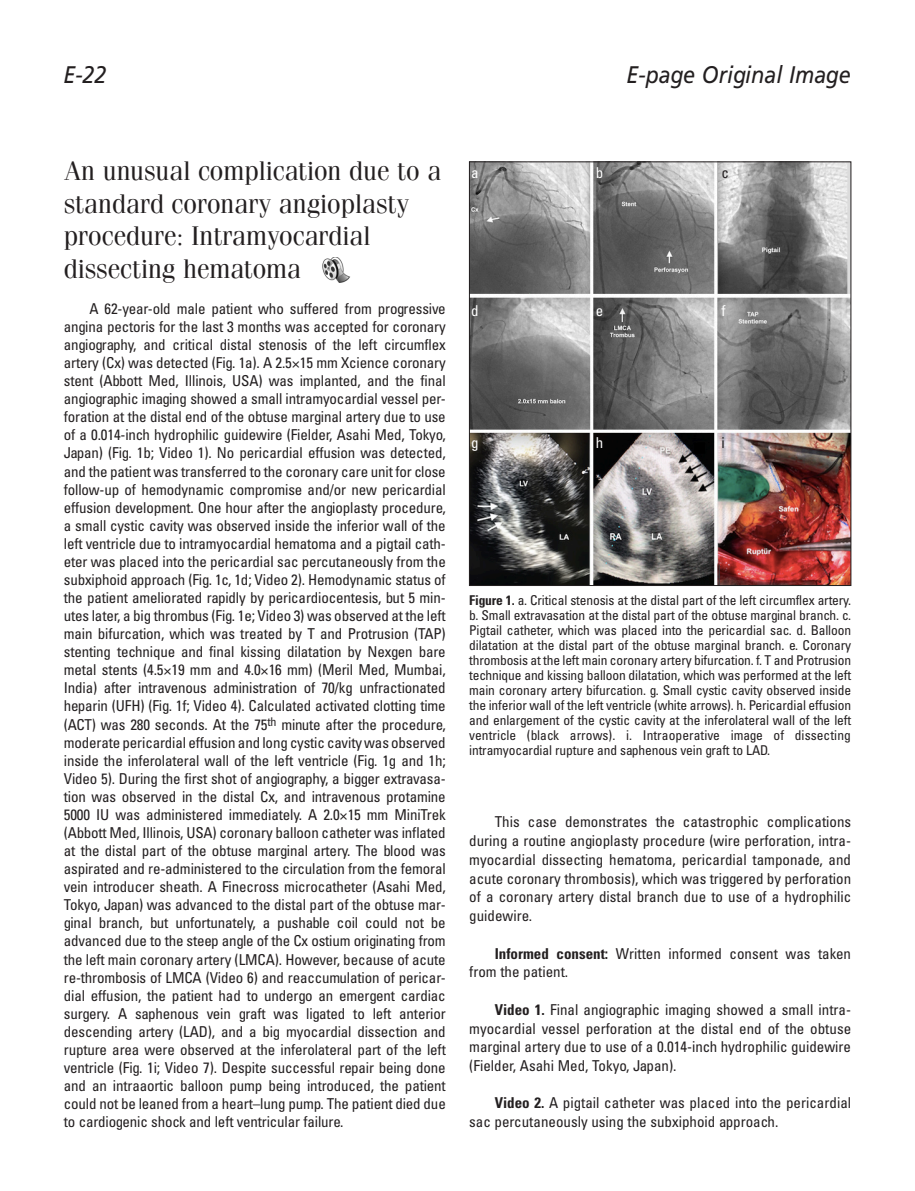
<style>
.page{position:relative;width:915px;height:1191px;background:#fff}
.page>*{position:absolute;margin:0;border:0;box-sizing:border-box;transform-origin:0 0}
.t1{font:27px/32.4px "Fenice Tr";color:#231f20}
.t2{font:24px "Frutiger Italic Tr";color:#231f20;scale:.9 1}
.t3{font:15px/18px "Univers Condensed Tr";color:#231f20;text-align:justify}
.t4{font:15px "Univers Condensed Tr";color:#fff}
.t5{font:13.5px/15px "Univers Condensed Tr";letter-spacing:-.01em;color:#231f20;text-align:justify}
.s1{font-family:"Univers Cond Bd Tr"}
</style>
<div class="page">
<img style="left:322px;top:257px;width:28px;height:25px">
<img style="left:471px;top:164px;width:377px;height:420px">
<p class="t2" style="left:63px;top:61px;width:50px">E-22</p>
<p class="t2" style="left:626px;top:61px;width:250px">E-page Original Image</p>
<p class="t1" style="left:64px;top:155px;width:379px">An unusual complication due to a standard coronary angioplasty procedure: Intramyocardial dissecting hematoma</p>
<p class="t3" style="left:64px;top:299px;width:383px;text-indent:26px">A 62-year-old male patient who suffered from progressive angina pectoris for the last 3 months was accepted for coronary angiography, and critical distal stenosis of the left circumflex artery (Cx) was detected (Fig. 1a). A 2.5 15 mm Xcience coronary stent (Abbott Med, Illinois, USA) was implanted, and the final angiographic imaging showed a small intramyocardial vessel per&shy;foration at the distal end of the obtuse marginal artery due to use of a 0.014-inch hydrophilic guidewire (Fielder, Asahi Med, Tokyo, Japan) (Fig. 1b; Video 1). No pericardial effusion was detected, and the patient was transferred to the coronary care unit for close follow-up of hemodynamic compromise and/or new pericardial effusion development. One hour after the angioplasty procedure, a small cystic cavity was observed inside the inferior wall of the left ventricle due to intramyocardial hematoma and a pigtail cath&shy;eter was placed into the pericardial sac percutaneously from the subxiphoid approach (Fig. 1c, 1d; Video 2). Hemodynamic status of the patient ameliorated rapidly by pericardiocentesis, but 5 min&shy;utes later, a big thrombus (Fig. 1e; Video 3) was observed at the left main bifurcation, which was treated by T and Protrusion (TAP) stenting technique and final kissing dilatation by Nexgen bare metal stents (4.5 19 mm and 4.0 16 mm) (Meril Med, Mumbai, India) after intravenous administration of 70/kg unfractionated heparin (UFH) (Fig. 1f; Video 4). Calculated activated clotting time (ACT) was 280 seconds. At the 75<sup>th</sup> minute after the procedure, moderate pericardial effusion and long cystic cavity was observed inside the inferolateral wall of the left ventricle (Fig. 1g and 1h; Video 5). During the first shot of angiography, a bigger extravasa&shy;tion was observed in the distal Cx, and intravenous protamine 5000 IU was administered immediately. A 2.0 15 mm MiniTrek (Abbott Med, Illinois, USA) coronary balloon catheter was inflated at the distal part of the obtuse marginal artery. The blood was aspirated and re-administered to the circulation from the femoral vein introducer sheath. A Finecross microcatheter (Asahi Med, Tokyo, Japan) was advanced to the distal part of the obtuse mar&shy;ginal branch, but unfortunately, a pushable coil could not be advanced due to the steep angle of the Cx ostium originating from the left main coronary artery (LMCA). However, because of acute re-thrombosis of LMCA (Video 6) and reaccumulation of pericar&shy;dial effusion, the patient had to undergo an emergent cardiac surgery. A saphenous vein graft was ligated to left anterior descending artery (LAD), and a big myocardial dissection and rupture area were observed at the inferolateral part of the left ventricle (Fig. 1i; Video 7). Despite successful repair being done and an intraaortic balloon pump being introduced, the patient could not be leaned from a heart–lung pump. The patient died due to cardiogenic shock and left ventricular failure.</p>
<p class="t4" style="left:471px;top:163px;width:9px">a</p>
<p class="t4" style="left:595px;top:163px;width:9px">b</p>
<p class="t3" style="left:721px;top:163px;width:9px">c</p>
<p class="t4" style="left:471px;top:301px;width:9px">d</p>
<p class="t4" style="left:595px;top:301px;width:9px">e</p>
<p class="t4" style="left:721px;top:301px;width:6px">f</p>
<p class="t4" style="left:471px;top:433px;width:9px">g</p>
<p class="t4" style="left:595px;top:433px;width:9px">h</p>
<p class="t3" style="left:721px;top:433px;width:5px">i</p>
<p class="t5" style="left:469px;top:592px;width:383px"><span class="s1">Figure 1.</span> a. Critical stenosis at the distal part of the left circumflex artery. b. Small extravasation at the distal part of the obtuse marginal branch. c.<br>Pigtail catheter, which was placed into the pericardial sac. d. Balloon dilatation at the distal part of the obtuse marginal branch. e. Coronary thrombosis at the left main coronary artery bifurcation. f. T and Protrusion technique and kissing balloon dilatation, which was performed at the left main coronary artery bifurcation. g. Small cystic cavity observed inside the inferior wall of the left ventricle (white arrows). h. Pericardial effusion and enlargement of the cystic cavity at the inferolateral wall of the left ventricle (black arrows). i. Intraoperative image of dissecting intramyocardial rupture and saphenous vein graft to LAD.</p>
<p class="t3" style="left:469px;top:812px;width:383px;line-height:18.8px;text-indent:26px">This case demonstrates the catastrophic complications during a routine angioplasty procedure (wire perforation, intra&shy;myocardial dissecting hematoma, pericardial tamponade, and acute coronary thrombosis), which was triggered by perforation of a coronary artery distal branch due to use of a hydrophilic guidewire.</p>
<p class="t3" style="left:469px;top:943px;width:383px;line-height:18.8px;text-indent:26px"><span class="s1">Informed consent:</span> Written informed consent was taken from the patient.</p>
<p class="t3" style="left:469px;top:999px;width:383px;line-height:18.8px;text-indent:26px"><span class="s1">Video 1.</span> Final angiographic imaging showed a small intra&shy;myocardial vessel perforation at the distal end of the obtuse marginal artery due to use of a 0.014-inch hydrophilic guidewire (Fielder, Asahi Med, Tokyo, Japan).</p>
<p class="t3" style="left:469px;top:1093px;width:383px;line-height:18.8px;text-indent:26px"><span class="s1">Video 2.</span> A pigtail catheter was placed into the pericardial sac percutaneously using the subxiphoid approach.</p>
</div>
